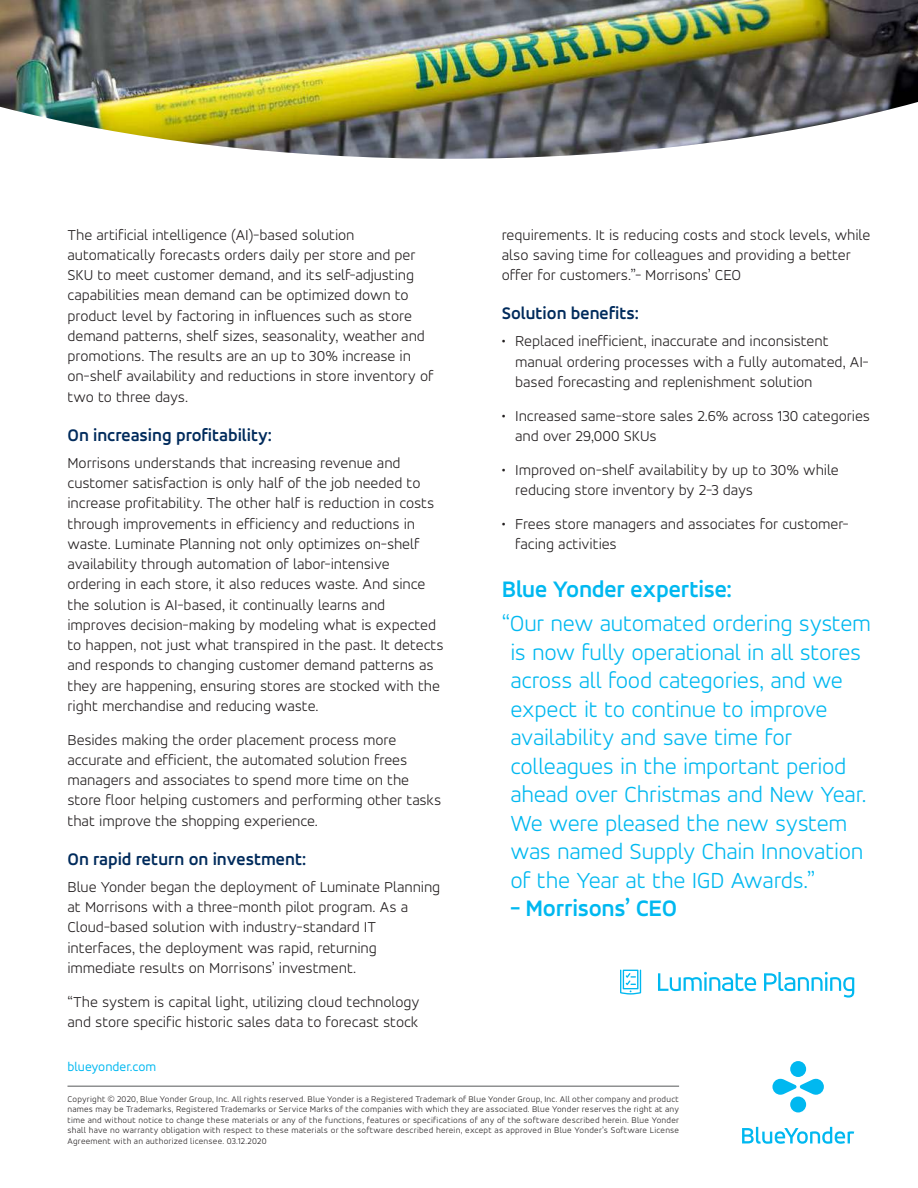
<style>
.page{position:relative;width:918px;height:1188px;background:#fff}
.page>*{position:absolute;margin:0;border:0;box-sizing:border-box;transform-origin:0 0}
.t1{font:300 24px/28.5px "Accord Alternate";letter-spacing:-.015em;color:#00b8f0}
.t2{font:700 24px "Accord Alternate";letter-spacing:-.01em;color:#00b8f0}
.t3{font:700 18px "Accord Alternate";color:#002b5c}
.t4{font:300 15.75px/20.2px "Accord Alternate";letter-spacing:-.005em;color:#231f20}
.t5{font:13.5px "Accord Alternate";color:#00b8f0}
.t6{font:300 9px/10.5px "Accord Alternate";letter-spacing:.025em;color:#231f20;text-align:justify}
</style>
<div class="page">
<svg style="left:742px;top:1127px;width:112px;height:17px"></svg>
<svg style="left:772px;top:1061px;width:52px;height:51px"></svg>
<hr style="left:68px;top:1086px;width:611px;height:1px;background:#57585a">
<img style="left:0;top:0;width:918px;height:159px">
<svg style="left:658px;top:972px;width:98px;height:19px"></svg>
<svg style="left:764px;top:972px;width:90px;height:26px"></svg>
<svg style="left:620px;top:970px;width:21px;height:25px"></svg>
<p class="t4" style="left:68px;top:224px;width:368px">The artificial intelligence (AI)-based solution automatically forecasts orders daily per store and per SKU to meet customer demand, and its self-adjusting capabilities mean demand can be optimized down to product level by factoring in influences such as store demand patterns, shelf sizes, seasonality, weather and promotions. The results are an up to 30% increase in on-shelf availability and reductions in store inventory of two to three days.</p>
<p class="t3" style="left:68px;top:424px;width:206px">On increasing profitability:</p>
<p class="t4" style="left:68px;top:452px;width:378px">Morrisons understands that increasing revenue and customer satisfaction is only half of the job needed to increase profitability. The other half is reduction in costs through improvements in efficiency and reductions in waste. Luminate Planning not only optimizes on-shelf availability through automation of labor-intensive ordering in each store, it also reduces waste. And since the solution is AI-based, it continually learns and improves decision-making by modeling what is expected to happen, not just what transpired in the past. It detects and responds to changing customer demand patterns as they are happening, ensuring stores are stocked with the right merchandise and reducing waste.</p>
<p class="t4" style="left:68px;top:729px;width:375px">Besides making the order placement process more accurate and efficient, the automated solution frees managers and associates to spend more time on the store floor helping customers and performing other tasks that improve the shopping experience.</p>
<p class="t3" style="left:68px;top:848px;width:240px">On rapid return on investment:</p>
<p class="t4" style="left:68px;top:876px;width:374px">Blue Yonder began the deployment of Luminate Planning at Morrisons with a three-month pilot program. As a Cloud-based solution with industry-standard IT interfaces, the deployment was rapid, returning immediate results on Morrisons’ investment.</p>
<p class="t4" style="left:68px;top:991px;width:354px">“The system is capital light, utilizing cloud technology and store specific historic sales data to forecast stock</p>
<p class="t5" style="left:68px;top:1059px;width:90px">blueyonder.com</p>
<p class="t6" style="left:68px;top:1093px;width:613px">Copyright © 2020, Blue Yonder Group, Inc. All rights reserved. Blue Yonder is a Registered Trademark of Blue Yonder Group, Inc. All other company and product names may be Trademarks, Registered Trademarks or Service Marks of the companies with which they are associated. Blue Yonder reserves the right at any time and without notice to change these materials or any of the functions, features or specifications of any of the software described herein. Blue Yonder shall have no warranty obligation with respect to these materials or the software described herein, except as approved in Blue Yonder’s Software License Agreement with an authorized licensee. 03.12.2020</p>
<p class="t4" style="left:502px;top:224px;width:370px">requirements. It is reducing costs and stock levels, while also saving time for colleagues and providing a better offer for customers.”- Morrisons’ CEO</p>
<p class="t3" style="left:502px;top:303px;width:139px">Solution benefits:</p>
<p class="t4" style="left:515px;top:331px;width:355px;text-indent:-14px">• Replaced inefficient, inaccurate and inconsistent manual ordering processes with a fully automated, AI&shy;based forecasting and replenishment solution</p>
<p class="t4" style="left:515px;top:405px;width:356px;text-indent:-14px">• Increased same-store sales 2.6% across 130 categories and over 29,000 SKUs</p>
<p class="t4" style="left:515px;top:459px;width:325px;text-indent:-14px">• Improved on-shelf availability by up to 30% while reducing store inventory by 2-3 days</p>
<p class="t4" style="left:515px;top:513px;width:335px;text-indent:-14px">• Frees store managers and associates for customer&shy;facing activities</p>
<h1 class="t2" style="left:502px;top:574px;width:232px">Blue Yonder expertise:</h1>
<p class="t1" style="left:510px;top:609px;width:362px;text-indent:-9px">“Our new automated ordering system is now fully operational in all stores across all food categories, and we expect it to continue to improve availability and save time for colleagues in the important period ahead over Christmas and New Year.<br>We were pleased the new system was named Supply Chain Innovation of the Year at the IGD Awards.”</p>
<h1 class="t2" style="left:510px;top:894px;width:168px">- Morrisons’ CEO</h1>
</div>
